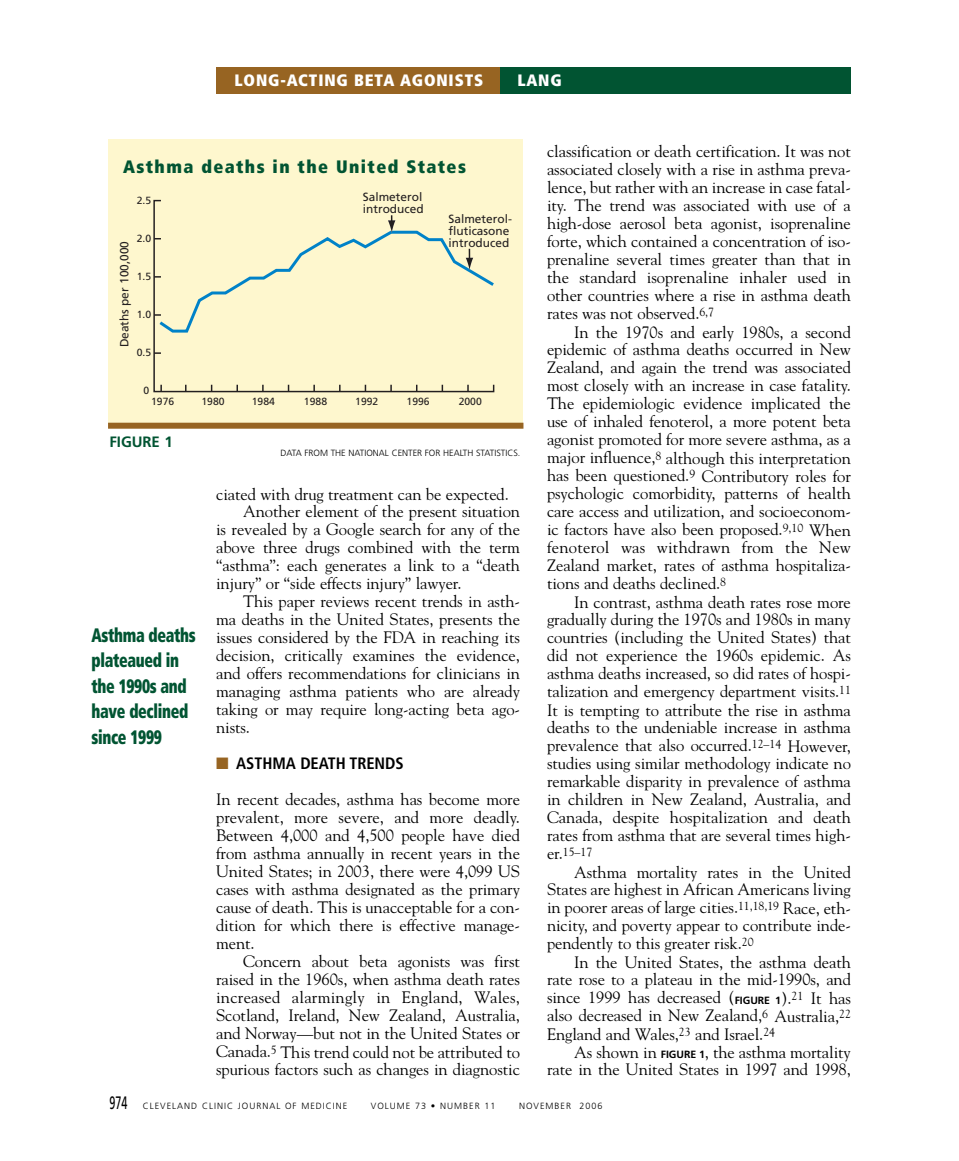
<style>
.page{position:relative;width:959px;height:1161px;background:#fff}
.page>*{position:absolute;margin:0;border:0;box-sizing:border-box;transform-origin:0 0}
.t1{font:900 condensed 19.5px/25.5px "Frutiger";letter-spacing:-.02em;color:#015432;scale:.8 1}
.t2{font:900 condensed 18px "Frutiger";letter-spacing:.08em;color:#015432}
.t3{font:16.5px/18px "Goudy";letter-spacing:-.005em;color:#000;text-align:justify}
.t4{font:900 condensed 16.5px "Frutiger";letter-spacing:.05em;color:#fff}
.t5{font:700 condensed 16.5px "Frutiger";letter-spacing:-.005em;color:#000}
.t6{font:700 15px "Frutiger";letter-spacing:-.005em;color:#015432}
.t7{font:11.85px/11.9px "Frutiger";color:#231f20}
.t8{font:11.85px "Goudy";color:#000}
.t9{font:10.35px "Frutiger";color:#231f20}
.t10{font:300 9px "Frutiger";letter-spacing:.11em;color:#000}
.t11{font:300 9px "Frutiger";color:#000}
.s1{color:#976422}
.s2{font-size:16.5px}
.s3{font-family:"Frutiger";font-weight:700;font-size:10.5px}
.s4{font-weight:400;font-size:18px}
</style>
<div class="page">
<div style="left:499px;top:68px;width:351px;height:26px;background:#015432"></div>
<div style="left:216px;top:68px;width:284px;height:26px;background:#976422"></div>
<div style="left:108px;top:140px;width:414px;height:284px;background:#fef7ce"></div>
<svg style="left:153px;top:199px;width:342px;height:194px"></svg>
<svg style="left:154px;top:215px;width:341px;height:119px"></svg>
<div style="left:108px;top:423px;width:415px;height:6px;background:#976422"></div>
<p class="t4" style="left:234px;top:74px;width:250px">LONG-ACTING BETA AGONISTS</p>
<p class="t4" style="left:517px;top:74px;width:46px">LANG</p>
<p class="t2" style="left:123px;top:159px;width:344px">Asthma deaths in the United States</p>
<p class="t9" style="left:137px;top:196px;width:16px">2.5</p>
<p class="t9" style="left:137px;top:234px;width:16px">2.0</p>
<p class="t9" style="left:137px;top:272px;width:16px">1.5</p>
<p class="t9" style="left:137px;top:310px;width:16px">1.0</p>
<p class="t9" style="left:137px;top:348px;width:16px">0.5</p>
<p class="t9" style="left:143px;top:386px;width:7px">0</p>
<p class="t7" style="left:119px;top:347px;width:108px;rotate:-90deg">Deaths per 100,000</p>
<p class="t7" style="left:363px;top:192px;width:62px">Salmeterol introduced</p>
<p class="t7" style="left:448px;top:214px;width:65px">Salmeterol&shy;fluticasone introduced</p>
<p class="t9" style="left:151px;top:397px;width:25px">1976</p>
<p class="t9" style="left:201px;top:397px;width:25px">1980</p>
<p class="t9" style="left:252px;top:397px;width:25px">1984</p>
<p class="t9" style="left:304px;top:397px;width:25px">1988</p>
<p class="t9" style="left:355px;top:397px;width:25px">1992</p>
<p class="t9" style="left:406px;top:397px;width:25px">1996</p>
<p class="t9" style="left:458px;top:397px;width:25px">2000</p>
<p class="t6" style="left:110px;top:435px;width:65px">FIGURE 1</p>
<p class="t1" style="left:92px;top:624px;width:132px">Asthma deaths plateaued in the 1990s and have declined since 1999</p>
<p class="t11" style="left:280px;top:450px;width:241px">DATA FROM THE NATIONAL CENTER FOR HEALTH STATISTICS.</p>
<p class="t3" style="left:216px;top:486px;width:294px">ciated with drug treatment can be expected.</p>
<p class="t3" style="left:243px;top:504px;width:278px">Another element of the present situation</p>
<p class="t3" style="left:216px;top:522px;width:305px">is revealed by a Google search for any of the</p>
<p class="t3" style="left:216px;top:540px;width:305px">above three drugs combined with the term</p>
<p class="t3" style="left:216px;top:558px;width:305px">“asthma”: each generates a link to a “death</p>
<p class="t3" style="left:216px;top:576px;width:247px">injury” or “side effects injury” lawyer.</p>
<p class="t3" style="left:243px;top:594px;width:278px">This paper reviews recent trends in asth-</p>
<p class="t3" style="left:216px;top:612px;width:305px">ma deaths in the United States, presents the</p>
<p class="t3" style="left:216px;top:630px;width:305px">issues considered by the FDA in reaching its</p>
<p class="t3" style="left:216px;top:648px;width:305px">decision, critically examines the evidence,</p>
<p class="t3" style="left:216px;top:666px;width:305px">and offers recommendations for clinicians in</p>
<p class="t3" style="left:216px;top:684px;width:305px">managing asthma patients who are already</p>
<p class="t3" style="left:216px;top:702px;width:305px">taking or may require long-acting beta ago-</p>
<p class="t3" style="left:216px;top:720px;width:35px">nists.</p>
<p class="t5" style="left:216px;top:757px;width:189px"><span class="s1">■</span> ASTHMA DEATH TRENDS</p>
<p class="t3" style="left:216px;top:792px;width:305px">In recent decades, asthma has become more prevalent, more severe, and more deadly.<br>Between 4,000 and 4,500 people have died from asthma annually in recent years in the United States; in 2003, there were 4,099 US cases with asthma designated as the primary cause of death. This is unacceptable for a con&shy;dition for which there is effective manage&shy;ment.</p>
<p class="t3" style="left:216px;top:954px;width:305px;text-indent:27px">Concern about beta agonists was first raised in the 1960s, when asthma death rates increased alarmingly in England, Wales, Scotland, Ireland, New Zealand, Australia, and Norway—but not in the United States or Canada.<sup>5</sup> This trend could not be attributed to spurious factors such as changes in diagnostic</p>
<p class="t3" style="left:547px;top:144px;width:305px">classification or death certification. It was not associated closely with a rise in asthma preva&shy;lence, but rather with an increase in case fatal&shy;ity. The trend was associated with use of a high-dose aerosol beta agonist, isoprenaline forte, which contained a concentration of iso&shy;prenaline several times greater than that in the standard isoprenaline inhaler used in other countries where a rise in asthma death rates was not observed.<sup>6,7</sup></p>
<p class="t3" style="left:547px;top:324px;width:305px;text-indent:27px">In the 1970s and early 1980s, a second epidemic of asthma deaths occurred in New Zealand, and again the trend was associated most closely with an increase in case fatality.<br>The epidemiologic evidence implicated the use of inhaled fenoterol, a more potent beta agonist promoted for more severe asthma, as a major influence,<sup>8</sup> although this interpretation has been questioned.<sup>9</sup> Contributory roles for psychologic comorbidity, patterns of health care access and utilization, and socioeconom&shy;ic factors have also been proposed.<sup>9,10</sup> When fenoterol was withdrawn from the New Zealand market, rates of asthma hospitaliza&shy;tions and deaths declined.<sup>8</sup></p>
<p class="t3" style="left:547px;top:594px;width:305px;text-indent:27px">In contrast, asthma death rates rose more gradually during the 1970s and 1980s in many countries (including the United States) that did not experience the 1960s epidemic. As asthma deaths increased, so did rates of hospi&shy;talization and emergency department visits.<sup>11<br></sup>It is tempting to attribute the rise in asthma deaths to the undeniable increase in asthma prevalence that also occurred.<sup>12–14</sup> However, studies using similar methodology indicate no remarkable disparity in prevalence of asthma in children in New Zealand, Australia, and Canada, despite hospitalization and death rates from asthma that are several times high-</p>
<p class="t8" style="left:547px;top:847px;width:47px"><span class="s2">er.</span>15–17</p>
<p class="t3" style="left:547px;top:864px;width:305px;text-indent:27px">Asthma mortality rates in the United States are highest in African Americans living in poorer areas of large cities.<sup>11,18,19</sup> Race, eth&shy;nicity, and poverty appear to contribute inde&shy;pendently to this greater risk.<sup>20</sup></p>
<p class="t3" style="left:547px;top:954px;width:305px;text-indent:27px">In the United States, the asthma death rate rose to a plateau in the mid-1990s, and since 1999 has decreased (<span class="s3">FIGURE 1</span>).<sup>21</sup> It has also decreased in New Zealand,<sup>6</sup> Australia,<sup>22<br></sup>England and Wales,<sup>23</sup> and Israel.<sup>24</sup></p>
<p class="t3" style="left:547px;top:1044px;width:305px;text-align:right">As shown in <span class="s3">FIGURE 1</span>, the asthma mortality rate in the United States in 1997 and 1998,</p>
<p class="t10" style="left:110px;top:1102px;width:239px"><span class="s4">974</span> CLEVELAND CLINIC JOURNAL OF MEDICINE</p>
<p class="t10" style="left:371px;top:1102px;width:126px">VOLUME 73 • NUMBER 11</p>
<p class="t10" style="left:519px;top:1102px;width:85px">NOVEMBER 2006</p>
</div>
